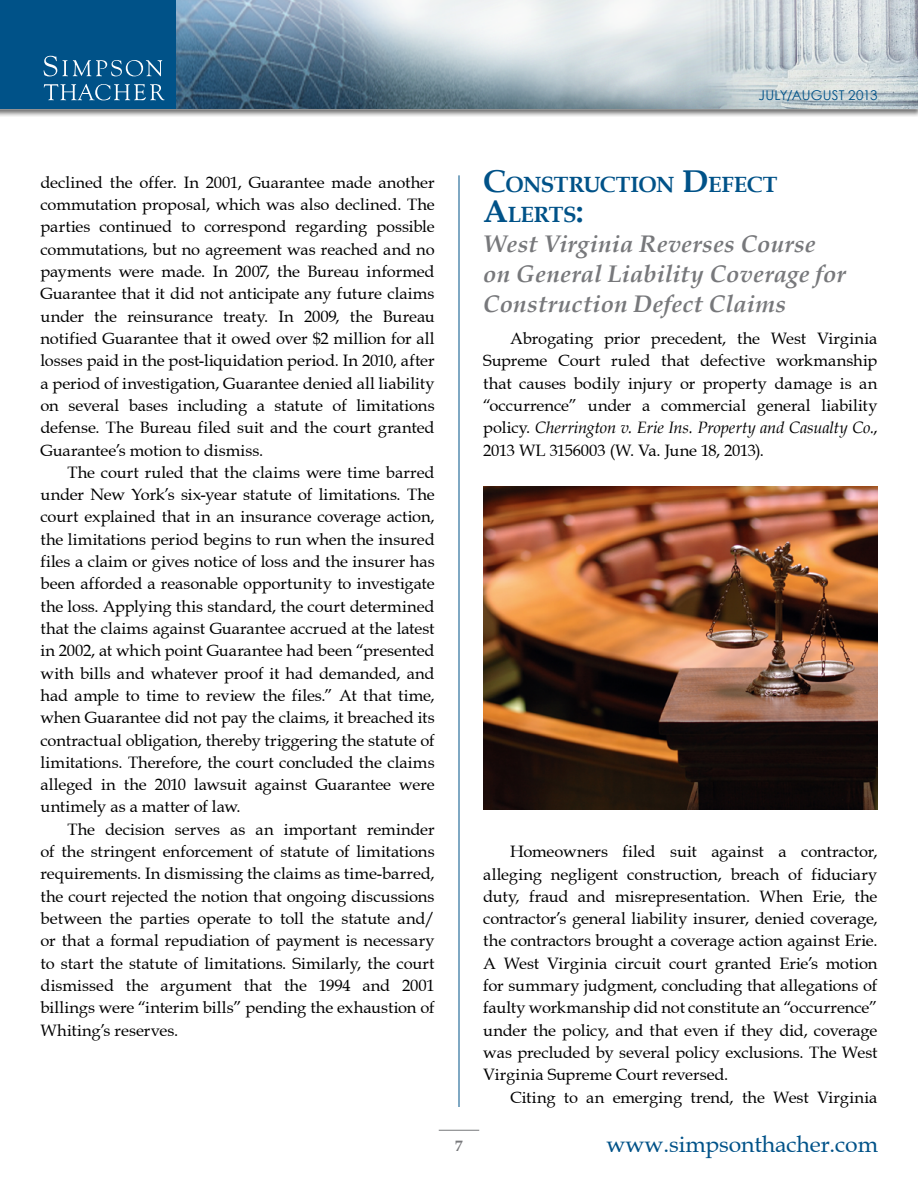
<style>
.page{position:relative;width:918px;height:1188px;background:#fff}
.page>*{position:absolute;margin:0;border:0;box-sizing:border-box;transform-origin:0 0}
.t1{font:italic 700 24px/30px "Book Antiqua";letter-spacing:.01em;color:#77787b}
.t2{font:22.95px "Book Antiqua";letter-spacing:-.005em;color:#005288}
.t3{font:700 22.05px/30px "Book Antiqua";letter-spacing:-.025em;color:#005288}
.t4{font:16.5px/22.4px "Book Antiqua";letter-spacing:-.005em;color:#000;text-align:justify}
.t5{font:700 15px "Book Antiqua";color:#77787b}
.t6{font:13.5px "Century Gothic";letter-spacing:.015em;color:#005288}
.s1{font-size:31.5px}
.s2{font-style:italic}
</style>
<div class="page">
<hr style="left:459px;top:175px;width:1px;height:932px;background:#005288">
<hr style="left:439px;top:1130px;width:40px;height:1px;background:#77787b">
<img style="left:177px;top:0;width:741px;height:109px">
<div style="left:0;top:0;width:176px;height:109px;background:#005288"></div>
<svg style="left:44px;top:56px;width:118px;height:20px"></svg>
<svg style="left:44px;top:84px;width:121px;height:16px"></svg>
<img style="left:483px;top:486px;width:395px;height:324px">
<p class="t6" style="left:759px;top:86px;width:120px">JULY/AUGUST 2013</p>
<p class="t4" style="left:40px;top:171px;width:396px">declined the offer. In 2001, Guarantee made another commutation proposal, which was also declined. The parties continued to correspond regarding possible commutations, but no agreement was reached and no payments were made. In 2007, the Bureau informed Guarantee that it did not anticipate any future claims under the reinsurance treaty. In 2009, the Bureau notified Guarantee that it owed over $2 million for all losses paid in the post-liquidation period. In 2010, after a period of investigation, Guarantee denied all liability on several bases including a statute of limitations defense. The Bureau filed suit and the court granted Guarantee’s motion to dismiss.</p>
<p class="t4" style="left:40px;top:461px;width:396px;text-indent:27px">The court ruled that the claims were time barred under New York’s six-year statute of limitations. The court explained that in an insurance coverage action, the limitations period begins to run when the insured files a claim or gives notice of loss and the insurer has been afforded a reasonable opportunity to investigate the loss. Applying this standard, the court determined that the claims against Guarantee accrued at the latest in 2002, at which point Guarantee had been “presented with bills and whatever proof it had demanded, and had ample to time to review the files.” At that time, when Guarantee did not pay the claims, it breached its contractual obligation, thereby triggering the statute of limitations. Therefore, the court concluded the claims alleged in the 2010 lawsuit against Guarantee were untimely as a matter of law.</p>
<p class="t4" style="left:40px;top:818px;width:396px;text-indent:27px">The decision serves as an important reminder of the stringent enforcement of statute of limitations requirements. In dismissing the claims as time-barred, the court rejected the notion that ongoing discussions between the parties operate to toll the statute and/ or that a formal repudiation of payment is necessary to start the statute of limitations. Similarly, the court dismissed the argument that the 1994 and 2001 billings were “interim bills” pending the exhaustion of Whiting’s reserves.</p>
<h3 class="t3" style="left:483px;top:169px;width:296px"><span class="s1">C</span>ONSTRUCTION <span class="s1">D</span>EFECT<br><span class="s1">A</span>LERTS<span class="s1">:</span></h3>
<h1 class="t1" style="left:483px;top:228px;width:364px">West Virginia Reverses Course on General Liability Coverage for<br>Construction Defect Claims</h1>
<p class="t4" style="left:483px;top:327px;width:396px;text-indent:27px">Abrogating prior precedent, the West Virginia Supreme Court ruled that defective workmanship that causes bodily injury or property damage is an “occurrence” under a commercial general liability policy. <span class="s2">Cherrington v. Erie Ins. Property and Casualty Co.</span>, 2013 WL 3156003 (W. Va. June 18, 2013).</p>
<p class="t5" style="left:455px;top:1136px;width:9px">7</p>
<p class="t4" style="left:483px;top:840px;width:396px;text-indent:27px">Homeowners filed suit against a contractor, alleging negligent construction, breach of fiduciary duty, fraud and misrepresentation. When Erie, the contractor’s general liability insurer, denied coverage, the contractors brought a coverage action against Erie.<br>A West Virginia circuit court granted Erie’s motion for summary judgment, concluding that allegations of faulty workmanship did not constitute an “occurrence” under the policy, and that even if they did, coverage was precluded by several policy exclusions. The West Virginia Supreme Court reversed.</p>
<p class="t4" style="left:510px;top:1086px;width:369px">Citing to an emerging trend, the West Virginia</p>
<h2 class="t2" style="left:607px;top:1130px;width:273px">www.simpsonthacher.com</h2>
</div>
